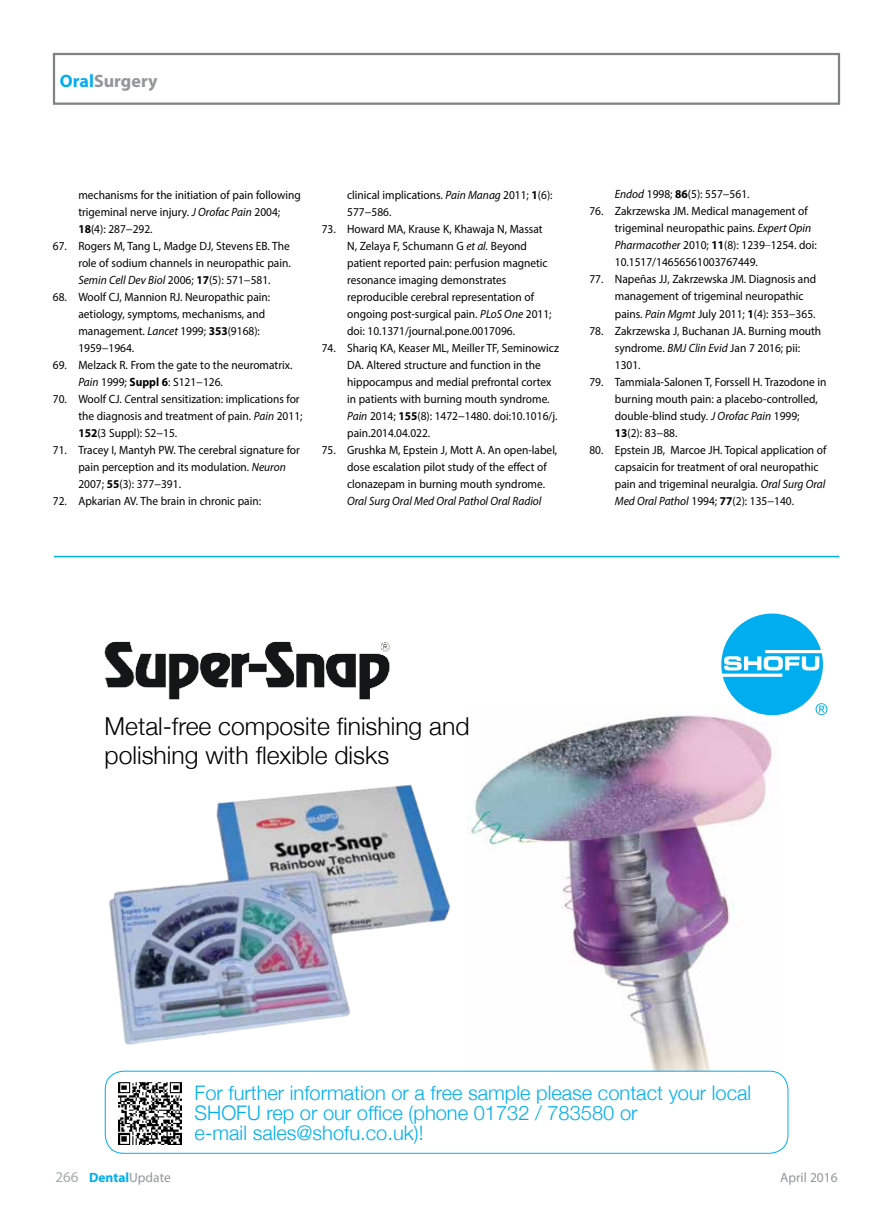
<style>
.page{position:relative;width:893px;height:1212px;background:#fff}
.page>*{position:absolute;margin:0;border:0;box-sizing:border-box;transform-origin:0 0}
.t1{font:300 24.75px/29.7px "Helvetica Neue";color:#000}
.t2{font:300 20.1px/20.1px "Helvetica Neue";color:#00aeef}
.t3{font:700 18px "Myriad Pro";color:#939598}
.t4{font:700 13.5px "Myriad Pro";color:#00aeef}
.t5{font:13.5px "Myriad Pro";color:#939598}
.t6{font:12px/17px "Myriad Pro";color:#000;scale:.95 1}
.t7{font:italic 12px "Myriad Pro";color:#000;scale:.95 1}
.s1{color:#00aeef}
.s2{font-style:italic}
.s3{font-weight:700}
.s4{font-family:"Helvetica Neue LT Std";font-weight:100}
.s5{font-weight:400;font-size:15px;color:#a7a9ac}
.s6{font-weight:400;color:#939598}
</style>
<div class="page">
<div style="left:53px;top:53px;width:787px;height:52px;border:2px solid #808285"></div>
<hr style="left:54px;top:556px;width:785px;height:1px;background:#00aeef">
<img style="left:562px;top:715px;width:219px;height:360px">
<img style="left:104px;top:641px;width:286px;height:59px">
<img style="left:104px;top:739px;width:458px;height:364px">
<svg style="left:721px;top:613px;width:106px;height:102px"></svg>
<div style="left:105px;top:1071px;width:683px;height:82px;background:#fff;border-radius:19px"></div>
<div style="left:105px;top:1071px;width:683px;height:83px;border:1px solid #00aeef;border-radius:19px"></div>
<img style="left:119px;top:1082px;width:62px;height:62px">
<h3 class="t3" style="left:60px;top:69px;width:99px"><span class="s1">Oral</span>Surgery</h3>
<p class="t6" style="left:78px;top:186px;width:236px">mechanisms for the initiation of pain following trigeminal nerve injury. <span class="s2">J Orofac Pain</span> 2004;<br><span class="s3">18</span>(4): 287−292.</p>
<p class="t6" style="left:78px;top:237px;width:225px;text-align:justify;text-indent:-26px">67. Rogers M, Tang L, Madge DJ, Stevens EB. The role of sodium channels in neuropathic pain.<br><span class="s2">Semin Cell Dev Biol</span> 2006; <span class="s3">17</span>(5): 571−581.</p>
<p class="t6" style="left:78px;top:288px;width:204px;text-indent:-26px">68. Woolf CJ, Mannion RJ. Neuropathic pain: aetiology, symptoms, mechanisms, and management. <span class="s2">Lancet</span> 1999; <span class="s3">353</span>(9168):<br>1959−1964.</p>
<p class="t6" style="left:78px;top:356px;width:227px;text-indent:-26px">69. Melzack R. From the gate to the neuromatrix.<br><span class="s2">Pain</span> 1999; <span class="s3">Suppl 6</span>: S121−126.</p>
<p class="t6" style="left:78px;top:390px;width:237px;text-indent:-26px">70. Woolf CJ. <span class="s2">C</span>entral sensitization: implications for the diagnosis and treatment of pain. <span class="s2">Pain</span> 2011;<br><span class="s3">152</span>(3 Suppl): S2−15.</p>
<p class="t6" style="left:78px;top:441px;width:235px;text-indent:-26px">71. Tracey I, Mantyh PW. The cerebral signature for pain perception and its modulation. <span class="s2">Neuron<br></span>2007; <span class="s3">55</span>(3): 377−391.</p>
<p class="t6" style="left:53px;top:492px;width:221px">72. Apkarian AV. The brain in chronic pain:</p>
<p class="t6" style="left:347px;top:186px;width:218px">clinical implications. <span class="s2">Pain Manag</span> 2011; <span class="s3">1</span>(6):<br>577−586.</p>
<p class="t6" style="left:347px;top:220px;width:217px;text-indent:-26px">73. Howard MA, Krause K, Khawaja N, Massat N, Zelaya F, Schumann G <span class="s2">et al.</span> Beyond patient reported pain: perfusion magnetic resonance imaging demonstrates reproducible cerebral representation of ongoing post-surgical pain. <span class="s2">PLoS One</span> 2011; doi: 10.1371/journal.pone.0017096.</p>
<p class="t6" style="left:347px;top:339px;width:224px;text-indent:-26px">74. Shariq KA, Keaser ML, Meiller TF, Seminowicz DA. Altered structure and function in the hippocampus and medial prefrontal cortex in patients with burning mouth syndrome.<br><span class="s2">Pain</span> 2014; <span class="s3">155</span>(8): 1472−1480. doi:10.1016/j. pain.2014.04.022.</p>
<p class="t6" style="left:347px;top:441px;width:223px;text-indent:-26px">75. Grushka M, Epstein J, Mott A. An open-label, dose escalation pilot study of the effect of clonazepam in burning mouth syndrome.</p>
<p class="t7" style="left:347px;top:493px;width:206px">Oral Surg Oral Med Oral Pathol Oral Radiol</p>
<p class="t6" style="left:615px;top:186px;width:143px"><span class="s2">Endod</span> 1998; <span class="s3">86</span>(5): 557−561.</p>
<p class="t6" style="left:615px;top:203px;width:214px;text-indent:-26px">76. Zakrzewska JM. Medical management of trigeminal neuropathic pains. <span class="s2">Expert Opin Pharmacother</span> 2010; <span class="s3">11</span>(8): 1239<span class="s4">–</span>1254. doi:<br>10.1517/14656561003767449.</p>
<p class="t6" style="left:615px;top:271px;width:213px;text-indent:-26px">77. Napeñas JJ, Zakrzewska JM. Diagnosis and management of trigeminal neuropathic pains. <span class="s2">Pain Mgmt</span> July 2011; <span class="s3">1</span>(4): 353−365.</p>
<p class="t6" style="left:615px;top:322px;width:219px;text-indent:-26px">78. Zakrzewska J, Buchanan JA. Burning mouth syndrome. <span class="s2">BMJ Clin Evid</span> Jan 7 2016; pii:<br>1301.</p>
<p class="t6" style="left:615px;top:373px;width:224px;text-indent:-26px">79. Tammiala-Salonen T, Forssell H. Trazodone in burning mouth pain: a placebo-controlled, double-blind study<span class="s2">. J Orofac Pain</span> 1999; <span class="s3">13</span>(2): 83−88.</p>
<p class="t6" style="left:615px;top:441px;width:224px;text-indent:-26px">80. Epstein JB, Marcoe JH. Topical application of capsaicin for treatment of oral neuropathic pain and trigeminal neuralgia<span class="s2">. Oral Surg Oral Med Oral Pathol</span> 1994; <span class="s3">77</span>(2): 135−140.</p>
<h1 class="t1" style="left:105px;top:709px;width:366px">Metal-free composite finishing and polishing with flexible disks</h1>
<h2 class="t2" style="left:195px;top:1082px;width:558px">For further information or a free sample please contact your local<br>SHOFU rep or our office (phone 01732 / 783580 or<br>e-mail sales@shofu.co.uk)!</h2>
<p class="t4" style="left:56px;top:1168px;width:117px"><span class="s5">266</span> Dental<span class="s6">Update</span></p>
<p class="t5" style="left:780px;top:1168px;width:59px">April 2016</p>
</div>
